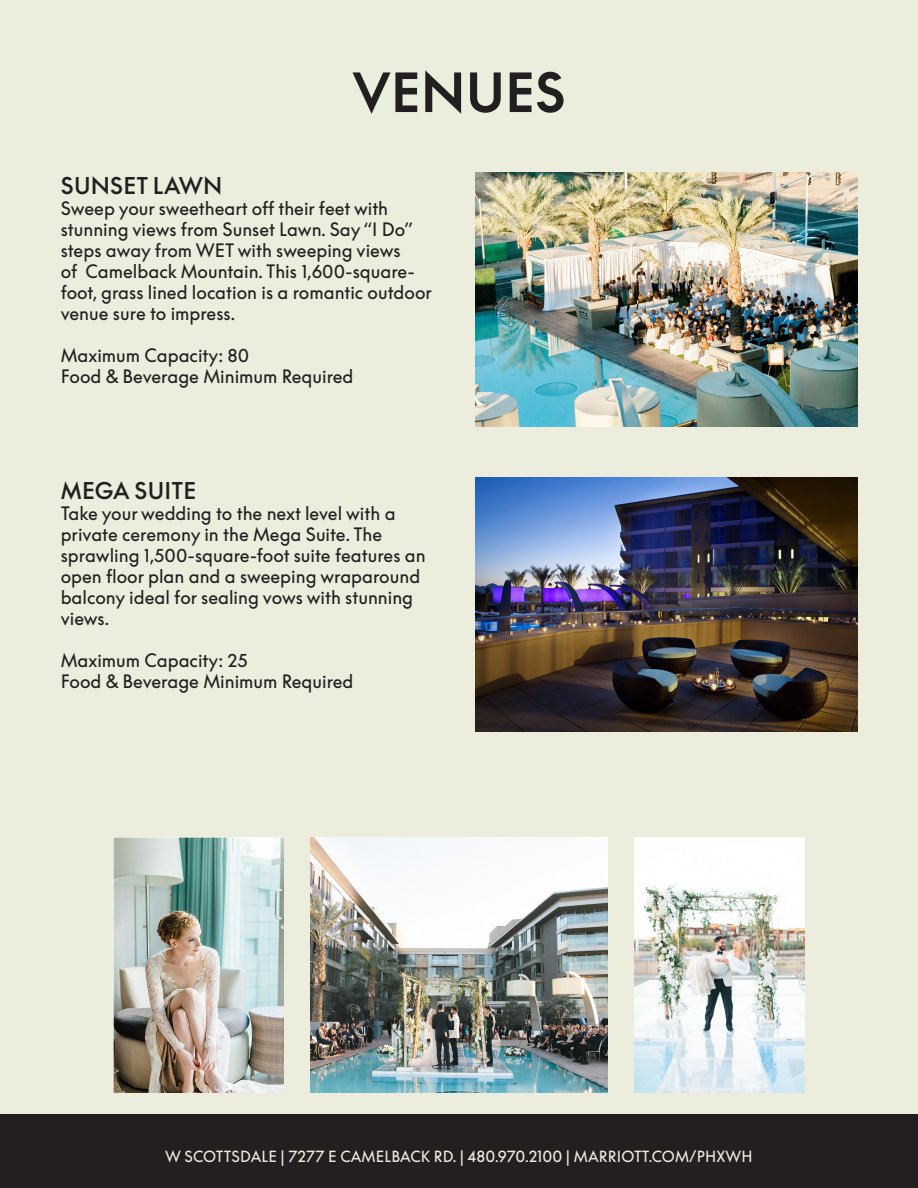
<style>
.page{position:relative;width:918px;height:1188px;background:#fff}
.page>*{position:absolute;margin:0;border:0;box-sizing:border-box;transform-origin:0 0}
.t1{font:600 52.5px "W Supreme";letter-spacing:.01em;color:#231f20}
.t2{font:500 22.5px "W Supreme";letter-spacing:.01em;color:#231f20}
.t3{font:18px/21px "W Supreme";color:#231f20}
.t4{font:15px "W Supreme";letter-spacing:.01em;color:#eceddd}
</style>
<div class="page">
<div style="left:0;top:0;width:918px;height:1115px;background:#eceddd"></div>
<img style="left:476px;top:477px;width:381px;height:254px">
<div style="left:0;top:1115px;width:918px;height:73px;background:#231f20"></div>
<img style="left:476px;top:172px;width:381px;height:254px">
<img style="left:113px;top:837px;width:171px;height:256px">
<img style="left:310px;top:837px;width:298px;height:256px">
<img style="left:634px;top:837px;width:171px;height:256px">
<p class="t1" style="left:353px;top:63px;width:214px">VENUES</p>
<p class="t2" style="left:61px;top:173px;width:163px">SUNSET LAWN</p>
<p class="t3" style="left:61px;top:198px;width:373px">Sweep your sweetheart off their feet with stunning views from Sunset Lawn. Say “I Do” steps away from WET with sweeping views<br>of Camelback Mountain. This 1,600-square&shy;foot, grass lined location is a romantic outdoor venue sure to impress.</p>
<p class="t3" style="left:61px;top:345px;width:190px">Maximum Capacity: 80</p>
<p class="t3" style="left:61px;top:366px;width:294px">Food &amp; Beverage Minimum Required</p>
<p class="t2" style="left:61px;top:478px;width:137px">MEGA SUITE</p>
<p class="t3" style="left:61px;top:503px;width:366px">Take your wedding to the next level with a private ceremony in the Mega Suite. The sprawling 1,500-square-foot suite features an open floor plan and a sweeping wraparound balcony ideal for sealing vows with stunning views.</p>
<p class="t3" style="left:61px;top:650px;width:189px">Maximum Capacity: 25</p>
<p class="t3" style="left:61px;top:671px;width:294px">Food &amp; Beverage Minimum Required</p>
<p class="t4" style="left:165px;top:1148px;width:589px">W SCOTTSDALE | 7277 E CAMELBACK RD. | 480.970.2100 | MARRIOTT.COM/PHXWH</p>
</div>
